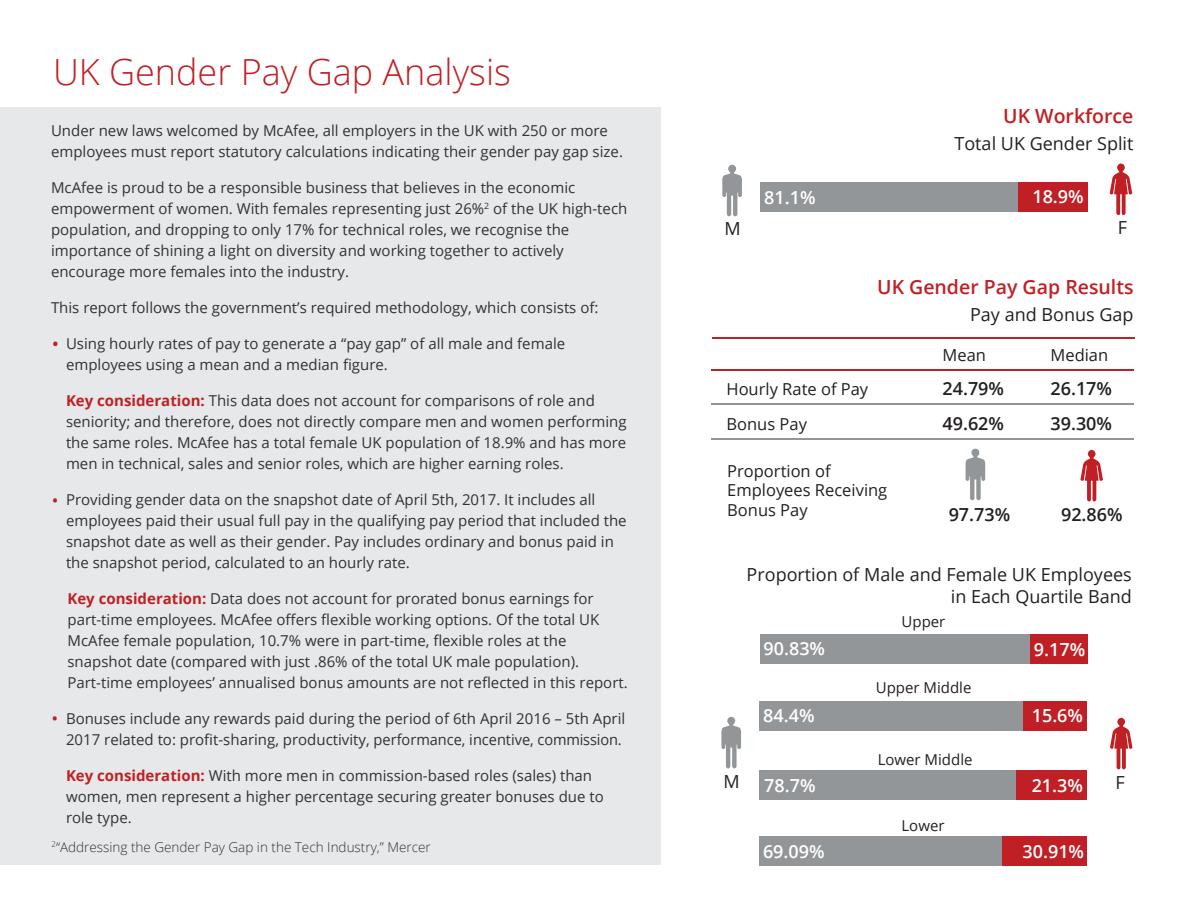
<style>
.page{position:relative;width:1188px;height:918px;background:#fff}
.page>*{position:absolute;margin:0;border:0;box-sizing:border-box;transform-origin:0 0}
.t1{font:300 36px "Open Sans";color:#c02025}
.t2{font:600 19.5px "Open Sans";color:#c02025}
.t3{font:19.5px "Open Sans";color:#c02025}
.t4{font:18px/21.6px "Open Sans";color:#231f20;text-align:right}
.t5{font:600 18px "Open Sans";color:#fff}
.t6{font:600 18px "Open Sans";color:#231f20}
.t7{font:18px "Open Sans";color:#c02025}
.t8{font:16.5px/19.8px "Open Sans";color:#231f20}
.t9{font:15px/21px "Open Sans";color:#313232}
.t10{font:15px "Open Sans";color:#231f20}
.t11{font:300 13.5px "Open Sans";color:#313232}
.s1{font-weight:700;color:#c02025}
</style>
<div class="page">
<div style="left:1015px;top:701px;width:72px;height:29px;background:#c02025"></div>
<div style="left:759px;top:701px;width:264px;height:29px;background:#939698"></div>
<svg style="left:1110px;top:718px;width:22px;height:51px"></svg>
<svg style="left:721px;top:717px;width:20px;height:51px"></svg>
<div style="left:1026px;top:634px;width:62px;height:30px;background:#c02025"></div>
<div style="left:760px;top:634px;width:269px;height:30px;background:#939698"></div>
<div style="left:998px;top:837px;width:89px;height:29px;background:#c02025"></div>
<div style="left:759px;top:837px;width:243px;height:29px;background:#939698"></div>
<div style="left:1004px;top:771px;width:83px;height:29px;background:#c02025"></div>
<div style="left:759px;top:771px;width:257px;height:29px;background:#939698"></div>
<hr style="left:711px;top:370px;width:423px;height:1px;background:#c02025">
<hr style="left:712px;top:404px;width:422px;height:1px;background:#939698">
<hr style="left:711px;top:438px;width:423px;height:1px;background:#939698">
<hr style="left:712px;top:337px;width:423px;height:1px;background:#c02025">
<svg style="left:1081px;top:450px;width:22px;height:51px"></svg>
<svg style="left:966px;top:449px;width:19px;height:51px"></svg>
<svg style="left:1110px;top:164px;width:22px;height:51px"></svg>
<svg style="left:722px;top:165px;width:20px;height:51px"></svg>
<div style="left:1013px;top:182px;width:75px;height:30px;background:#c02025"></div>
<div style="left:760px;top:182px;width:258px;height:30px;background:#939698"></div>
<div style="left:0;top:107px;width:661px;height:757px;background:#e7e8e9"></div>
<h1 class="t1" style="left:53px;top:48px;width:459px">UK Gender Pay Gap Analysis</h1>
<p class="t9" style="left:51px;top:119px;width:574px">Under new laws welcomed by McAfee, all employers in the UK with 250 or more employees must report statutory calculations indicating their gender pay gap size.</p>
<p class="t9" style="left:51px;top:176px;width:578px">McAfee is proud to be a responsible business that believes in the economic empowerment of women. With females representing just 26%<sup>2</sup> of the UK high-tech population, and dropping to only 17% for technical roles, we recognise the importance of shining a light on diversity and working together to actively encourage more females into the industry.</p>
<p class="t9" style="left:51px;top:296px;width:549px">This report follows the government’s required methodology, which consists of:</p>
<p class="t9" style="left:66px;top:332px;width:501px">Using hourly rates of pay to generate a “pay gap” of all male and female employees using a mean and a median figure.</p>
<p class="t9" style="left:66px;top:389px;width:562px"><span class="s1">Key consideration:</span> This data does not account for comparisons of role and seniority; and therefore, does not directly compare men and women performing the same roles. McAfee has a total female UK population of 18.9% and has more men in technical, sales and senior roles, which are higher earning roles.</p>
<p class="t9" style="left:66px;top:488px;width:562px">Providing gender data on the snapshot date of April 5th, 2017. It includes all employees paid their usual full pay in the qualifying pay period that included the snapshot date as well as their gender. Pay includes ordinary and bonus paid in the snapshot period, calculated to an hourly rate.</p>
<p class="t9" style="left:68px;top:587px;width:562px"><span class="s1">Key consideration:</span> Data does not account for prorated bonus earnings for part-time employees. McAfee offers flexible working options. Of the total UK McAfee female population, 10.7% were in part-time, flexible roles at the snapshot date (compared with just .86% of the total UK male population).<br>Part-time employees’ annualised bonus amounts are not reflected in this report.</p>
<p class="t9" style="left:66px;top:707px;width:561px">Bonuses include any rewards paid during the period of 6th April 2016 – 5th April<br>2017 related to: profit-sharing, productivity, performance, incentive, commission.</p>
<p class="t9" style="left:66px;top:764px;width:539px"><span class="s1">Key consideration:</span> With more men in commission-based roles (sales) than women, men represent a higher percentage securing greater bonuses due to role type.</p>
<h2 class="t3" style="left:52px;top:330px;width:9px">•</h2>
<p class="t7" style="left:52px;top:488px;width:8px">•</p>
<p class="t7" style="left:51px;top:706px;width:8px">•</p>
<p class="t11" style="left:52px;top:838px;width:381px"><sup>2</sup>“Addressing the Gender Pay Gap in the Tech Industry,” Mercer</p>
<h2 class="t2" style="left:1003px;top:103px;width:132px">UK Workforce</h2>
<p class="t4" style="left:954px;top:132px;width:181px">Total UK Gender Split</p>
<p class="t5" style="left:764px;top:185px;width:53px">81.1%</p>
<p class="t5" style="left:1032px;top:184px;width:53px">18.9%</p>
<p class="t4" style="left:724px;top:217px;width:18px">M</p>
<p class="t4" style="left:1118px;top:217px;width:11px">F</p>
<h2 class="t2" style="left:877px;top:274px;width:258px">UK Gender Pay Gap Results</h2>
<p class="t4" style="left:970px;top:303px;width:165px">Pay and Bonus Gap</p>
<p class="t8" style="left:943px;top:344px;width:45px">Mean</p>
<p class="t8" style="left:1051px;top:344px;width:59px">Median</p>
<p class="t8" style="left:727px;top:379px;width:143px">Hourly Rate of Pay</p>
<p class="t6" style="left:943px;top:376px;width:63px">24.79%</p>
<p class="t6" style="left:1051px;top:376px;width:63px">26.17%</p>
<p class="t8" style="left:727px;top:413px;width:82px">Bonus Pay</p>
<p class="t6" style="left:943px;top:411px;width:63px">49.62%</p>
<p class="t6" style="left:1051px;top:411px;width:63px">39.30%</p>
<p class="t8" style="left:727px;top:460px;width:162px">Proportion of<br>Employees Receiving<br>Bonus Pay</p>
<p class="t6" style="left:949px;top:502px;width:63px">97.73%</p>
<p class="t6" style="left:1061px;top:502px;width:63px">92.86%</p>
<p class="t4" style="left:747px;top:563px;width:387px">Proportion of Male and Female UK Employees in Each Quartile Band</p>
<p class="t5" style="left:764px;top:637px;width:63px">90.83%</p>
<p class="t5" style="left:1034px;top:637px;width:53px">9.17%</p>
<p class="t10" style="left:902px;top:611px;width:45px">Upper</p>
<p class="t10" style="left:876px;top:677px;width:97px">Upper Middle</p>
<p class="t5" style="left:763px;top:703px;width:53px">84.4%</p>
<p class="t5" style="left:1032px;top:703px;width:53px">15.6%</p>
<p class="t10" style="left:878px;top:750px;width:96px">Lower Middle</p>
<p class="t4" style="left:723px;top:771px;width:18px">M</p>
<p class="t5" style="left:764px;top:773px;width:53px">78.7%</p>
<p class="t5" style="left:1032px;top:773px;width:53px">21.3%</p>
<p class="t4" style="left:1116px;top:771px;width:11px">F</p>
<p class="t10" style="left:901px;top:816px;width:45px">Lower</p>
<p class="t5" style="left:763px;top:839px;width:63px">69.09%</p>
<p class="t5" style="left:1023px;top:839px;width:63px">30.91%</p>
</div>
